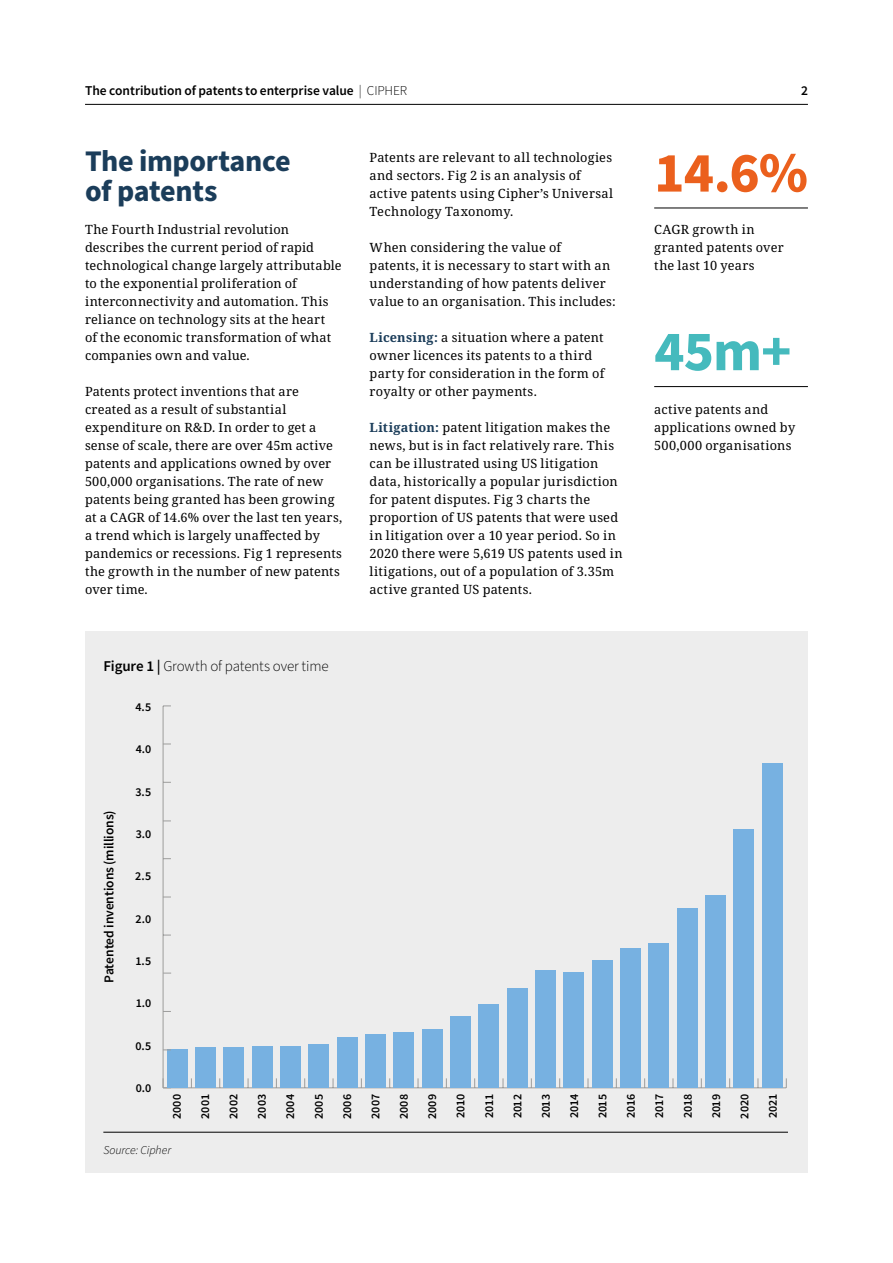
<style>
.page{position:relative;width:893px;height:1263px;background:#fff}
.page>*{position:absolute;margin:0;border:0;box-sizing:border-box;transform-origin:0 0}
.t1{font:700 57px "Source Sans Pro";color:#eb601d}
.t2{font:700 57px "Source Sans Pro";color:#45babd}
.t3{font:700 30px/30px "Source Sans Pro";letter-spacing:-.015em;color:#1b3d5a}
.t4{font:300 15px "Source Sans Pro";letter-spacing:-.01em;color:#000}
.t5{font:600 13.5px "Source Sans Pro";letter-spacing:-.005em;color:#000}
.t6{font:12.75px/18px "Noto Serif";letter-spacing:.015em;color:#000}
.t7{font:600 12px "Source Sans Pro";letter-spacing:-.01em;color:#000}
.t8{font:italic 300 12px "Source Sans Pro";letter-spacing:-.005em;color:#000}
.s1{font-weight:300}
.s2{font-weight:600}
.s3{font-weight:700;color:#1b3d5a}
</style>
<div class="page">
<hr style="left:85px;top:104px;width:723px;height:1px;background:#000">
<div style="left:85px;top:631px;width:723px;height:542px;background:#ededed"></div>
<hr style="left:103px;top:1132px;width:685px;height:1px;background:#000">
<hr style="left:654px;top:208px;width:154px;height:1px;background:#000">
<hr style="left:654px;top:386px;width:154px;height:1px;background:#000">
<hr style="left:163px;top:1087px;width:623px;height:1px;background:#9d9d9c">
<hr style="left:163px;top:706px;width:1px;height:382px;background:#9d9d9c">
<div style="left:167px;top:1050px;width:20px;height:38px;background:#77b1e1"></div>
<div style="left:195px;top:1047px;width:21px;height:41px;background:#77b1e1"></div>
<div style="left:224px;top:1047px;width:20px;height:41px;background:#77b1e1"></div>
<div style="left:252px;top:1046px;width:20px;height:42px;background:#77b1e1"></div>
<div style="left:280px;top:1046px;width:21px;height:42px;background:#77b1e1"></div>
<div style="left:309px;top:1044px;width:20px;height:44px;background:#77b1e1"></div>
<div style="left:337px;top:1037px;width:20px;height:51px;background:#77b1e1"></div>
<div style="left:365px;top:1035px;width:21px;height:53px;background:#77b1e1"></div>
<div style="left:394px;top:1033px;width:20px;height:55px;background:#77b1e1"></div>
<div style="left:422px;top:1030px;width:20px;height:58px;background:#77b1e1"></div>
<div style="left:450px;top:1017px;width:21px;height:71px;background:#77b1e1"></div>
<div style="left:479px;top:1005px;width:20px;height:83px;background:#77b1e1"></div>
<div style="left:507px;top:988px;width:20px;height:100px;background:#77b1e1"></div>
<div style="left:535px;top:971px;width:21px;height:117px;background:#77b1e1"></div>
<div style="left:564px;top:972px;width:20px;height:116px;background:#77b1e1"></div>
<div style="left:592px;top:960px;width:20px;height:128px;background:#77b1e1"></div>
<div style="left:620px;top:948px;width:21px;height:140px;background:#77b1e1"></div>
<div style="left:649px;top:943px;width:20px;height:145px;background:#77b1e1"></div>
<div style="left:677px;top:908px;width:20px;height:180px;background:#77b1e1"></div>
<div style="left:705px;top:895px;width:21px;height:193px;background:#77b1e1"></div>
<div style="left:734px;top:830px;width:20px;height:258px;background:#77b1e1"></div>
<div style="left:762px;top:763px;width:20px;height:325px;background:#77b1e1"></div>
<p class="t5" style="left:85px;top:82px;width:324px">The contribution of patents to enterprise value <span class="s1">| CIPHER</span></p>
<p class="t5" style="left:801px;top:82px;width:8px">2</p>
<h2 class="t3" style="left:85px;top:147px;width:207px">The importance of patents</h2>
<p class="t6" style="left:85px;top:221px;width:258px">The Fourth Industrial revolution describes the current period of rapid technological change largely attributable to the exponential proliferation of interconnectivity and automation. This reliance on technology sits at the heart<br>of the economic transformation of what companies own and value.</p>
<p class="t6" style="left:85px;top:383px;width:259px">Patents protect inventions that are created as a result of substantial expenditure on R&amp;D. In order to get a sense of scale, there are over 45m active patents and applications owned by over 500,000 organisations. The rate of new patents being granted has been growing at a CAGR of 14.6% over the last ten years, a trend which is largely unaffected by pandemics or recessions. Fig 1 represents the growth in the number of new patents over time.</p>
<p class="t4" style="left:103px;top:656px;width:227px"><span class="s2">Figure 1 |</span> Growth of patents over time</p>
<p class="t5" style="left:100px;top:983px;width:174px;rotate:-90deg">Patented inventions (millions)</p>
<p class="t7" style="left:135px;top:699px;width:17px">4.5</p>
<p class="t7" style="left:136px;top:742px;width:17px">4.0</p>
<p class="t7" style="left:135px;top:784px;width:17px">3.5</p>
<p class="t7" style="left:136px;top:826px;width:17px">3.0</p>
<p class="t7" style="left:135px;top:868px;width:17px">2.5</p>
<p class="t7" style="left:136px;top:911px;width:17px">2.0</p>
<p class="t7" style="left:135px;top:953px;width:17px">1.5</p>
<p class="t7" style="left:136px;top:995px;width:17px">1.0</p>
<p class="t7" style="left:136px;top:1038px;width:17px">0.5</p>
<p class="t7" style="left:136px;top:1080px;width:17px">0.0</p>
<p class="t6" style="left:370px;top:149px;width:245px">Patents are relevant to all technologies and sectors. Fig 2 is an analysis of active patents using Cipher’s Universal Technology Taxonomy.</p>
<p class="t6" style="left:370px;top:239px;width:248px">When considering the value of<br>patents, it is necessary to start with an understanding of how patents deliver value to an organisation. This includes:</p>
<p class="t6" style="left:370px;top:329px;width:236px"><span class="s3">Licensing:</span> a situation where a patent owner licences its patents to a third party for consideration in the form of royalty or other payments.</p>
<p class="t6" style="left:370px;top:419px;width:255px"><span class="s3">Litigation:</span> patent litigation makes the news, but is in fact relatively rare. This can be illustrated using US litigation data, historically a popular jurisdiction for patent disputes. Fig 3 charts the proportion of US patents that were used in litigation over a 10 year period. So in 2020 there were 5,619 US patents used in litigations, out of a population of 3.35m active granted US patents.</p>
<h1 class="t1" style="left:654px;top:134px;width:155px">14.6%</h1>
<p class="t6" style="left:654px;top:221px;width:131px">CAGR growth in granted patents over the last 10 years</p>
<h1 class="t2" style="left:654px;top:312px;width:139px">45m+</h1>
<p class="t6" style="left:654px;top:401px;width:142px">active patents and applications owned by<br>500,000 organisations</p>
<p class="t7" style="left:169px;top:1119px;width:26px;rotate:-90deg">2000</p>
<p class="t7" style="left:197px;top:1118px;width:26px;rotate:-90deg">2001</p>
<p class="t7" style="left:226px;top:1119px;width:26px;rotate:-90deg">2002</p>
<p class="t7" style="left:254px;top:1119px;width:26px;rotate:-90deg">2003</p>
<p class="t7" style="left:282px;top:1119px;width:26px;rotate:-90deg">2004</p>
<p class="t7" style="left:311px;top:1119px;width:26px;rotate:-90deg">2005</p>
<p class="t7" style="left:339px;top:1119px;width:26px;rotate:-90deg">2006</p>
<p class="t7" style="left:368px;top:1119px;width:26px;rotate:-90deg">2007</p>
<p class="t7" style="left:396px;top:1119px;width:26px;rotate:-90deg">2008</p>
<p class="t7" style="left:424px;top:1119px;width:26px;rotate:-90deg">2009</p>
<p class="t7" style="left:453px;top:1118px;width:25px;rotate:-90deg">2010</p>
<p class="t7" style="left:481px;top:1118px;width:25px;rotate:-90deg">2011</p>
<p class="t7" style="left:509px;top:1118px;width:26px;rotate:-90deg">2012</p>
<p class="t7" style="left:538px;top:1118px;width:26px;rotate:-90deg">2013</p>
<p class="t7" style="left:566px;top:1118px;width:25px;rotate:-90deg">2014</p>
<p class="t7" style="left:595px;top:1118px;width:26px;rotate:-90deg">2015</p>
<p class="t7" style="left:623px;top:1118px;width:25px;rotate:-90deg">2016</p>
<p class="t7" style="left:651px;top:1118px;width:25px;rotate:-90deg">2017</p>
<p class="t7" style="left:680px;top:1118px;width:26px;rotate:-90deg">2018</p>
<p class="t7" style="left:708px;top:1118px;width:26px;rotate:-90deg">2019</p>
<p class="t7" style="left:737px;top:1118px;width:26px;rotate:-90deg">2020</p>
<p class="t7" style="left:765px;top:1118px;width:26px;rotate:-90deg">2021</p>
<p class="t8" style="left:103px;top:1142px;width:69px">Source: Cipher</p>
</div>
